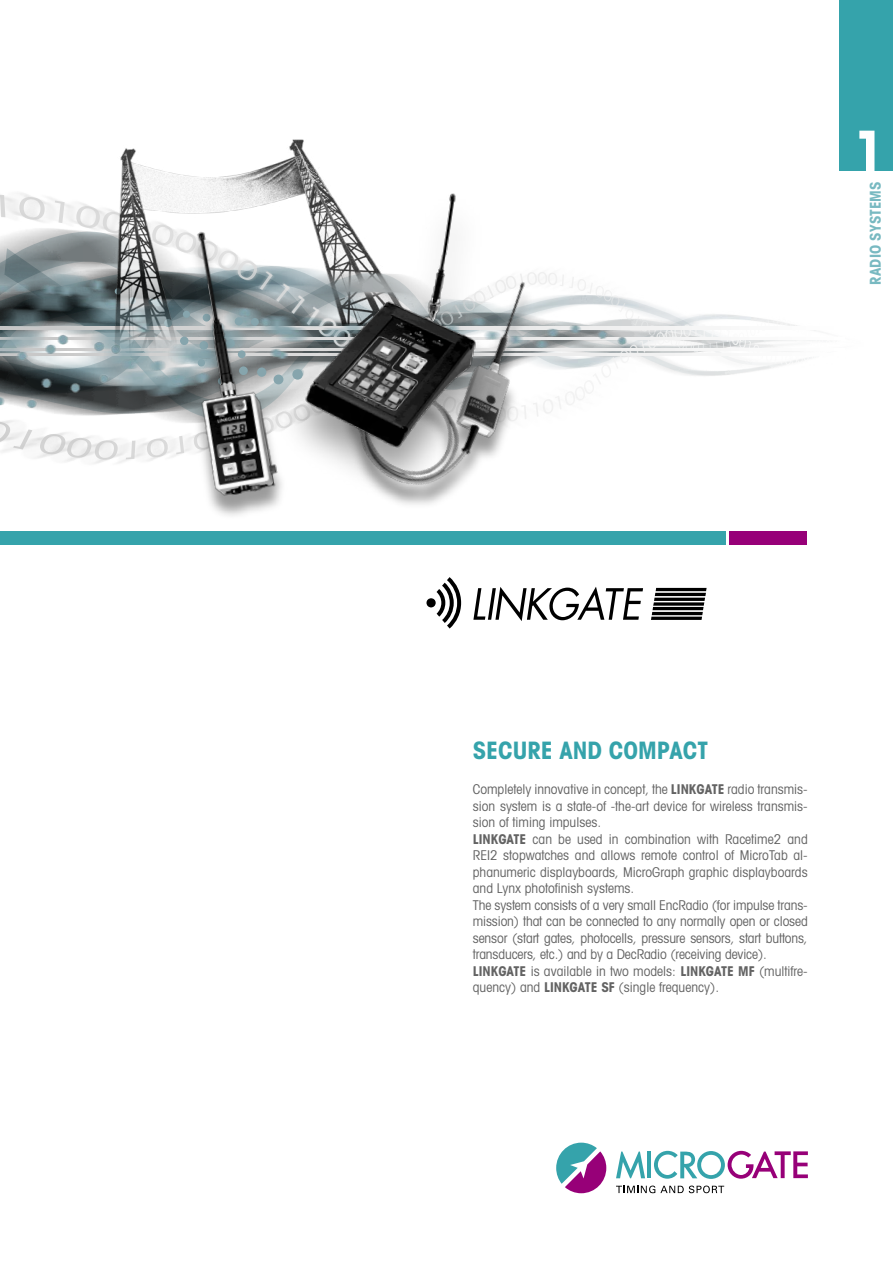
<style>
.page{position:relative;width:893px;height:1263px;background:#fff}
.page>*{position:absolute;margin:0;border:0;box-sizing:border-box;transform-origin:0 0}
.t1{font:700 condensed 60px "Avant Garde";color:#fff}
.t2{font:700 condensed 24px "Avant Garde";color:#35a3ab}
.t3{font:700 condensed 15px "Avant Garde";letter-spacing:.01em;color:#78b9c1}
.t4{font:condensed 13.5px/16.5px "Avant Garde";color:#636363;text-align:justify}
.s1{font-weight:700}
</style>
<div class="page">
<div style="left:839px;top:0;width:54px;height:171px;background:#35a3ab"></div>
<div style="left:0;top:531px;width:725px;height:13px;background:#35a3ab"></div>
<div style="left:729px;top:531px;width:78px;height:13px;background:#970078"></div>
<svg style="left:437px;top:577px;width:24px;height:51px"></svg>
<div style="left:426px;top:598px;width:10px;height:9px;background:#000;border-radius:50%"></div>
<svg style="left:651px;top:588px;width:56px;height:32px;background:#5a5a5a"></svg>
<svg style="left:473px;top:587px;width:170px;height:34px"></svg>
<img style="left:0;top:139px;width:304px;height:79px">
<svg style="left:701px;top:314px;width:111px;height:62px"></svg>
<svg style="left:805px;top:329px;width:11px;height:24px"></svg>
<hr style="left:0;top:327px;width:844px;height:2px;background:#fafafa">
<hr style="left:0;top:337px;width:844px;height:3px;background:#fafafa">
<hr style="left:0;top:348px;width:844px;height:3px;background:#fafafa">
<hr style="left:0;top:353px;width:844px;height:3px;background:#fafafa">
<img style="left:26px;top:218px;width:675px;height:187px">
<img style="left:0;top:219px;width:81px;height:33px">
<img style="left:0;top:252px;width:81px;height:65px">
<img style="left:0;top:317px;width:130px;height:147px">
<img style="left:81px;top:144px;width:235px;height:209px">
<img style="left:519px;top:227px;width:51px;height:192px">
<img style="left:130px;top:204px;width:135px;height:312px">
<img style="left:265px;top:178px;width:206px;height:331px">
<img style="left:279px;top:170px;width:240px;height:302px">
<svg style="left:616px;top:1185px;width:108px;height:8px"></svg>
<svg style="left:556px;top:1143px;width:50px;height:50px"></svg>
<hr style="left:647px;top:1151px;width:4px;height:27px;background:#35a3ab">
<svg style="left:616px;top:1151px;width:29px;height:27px"></svg>
<svg style="left:654px;top:1151px;width:154px;height:28px"></svg>
<p class="t1" style="left:852px;top:114px;width:35px">1</p>
<p class="t3" style="left:866px;top:285px;width:105px;rotate:-90deg">RADIO SYSTEMS</p>
<p class="t2" style="left:473px;top:735px;width:237px">SECURE AND COMPACT</p>
<p class="t4" style="left:473px;top:781px;width:336px">Completely innovative in concept, the <span class="s1">LINKGATE</span> radio transmis&shy;sion system is a state-of -the-art device for wireless transmis&shy;sion of timing impulses.</p>
<p class="t4" style="left:473px;top:830px;width:336px"><span class="s1">LINKGATE</span> can be used in combination with Racetime2 and REI2 stopwatches and allows remote control of MicroTab al&shy;phanumeric displayboards, MicroGraph graphic displayboards and Lynx photofinish systems.</p>
<p class="t4" style="left:473px;top:896px;width:336px">The system consists of a very small EncRadio (for impulse trans&shy;mission) that can be connected to any normally open or closed sensor (start gates, photocells, pressure sensors, start buttons, transducers, etc.) and by a DecRadio (receiving device).</p>
<p class="t4" style="left:473px;top:962px;width:336px"><span class="s1">LINKGATE</span> is available in two models: <span class="s1">LINKGATE MF</span> (multifre&shy;quency) and <span class="s1">LINKGATE SF</span> (single frequency).</p>
</div>
